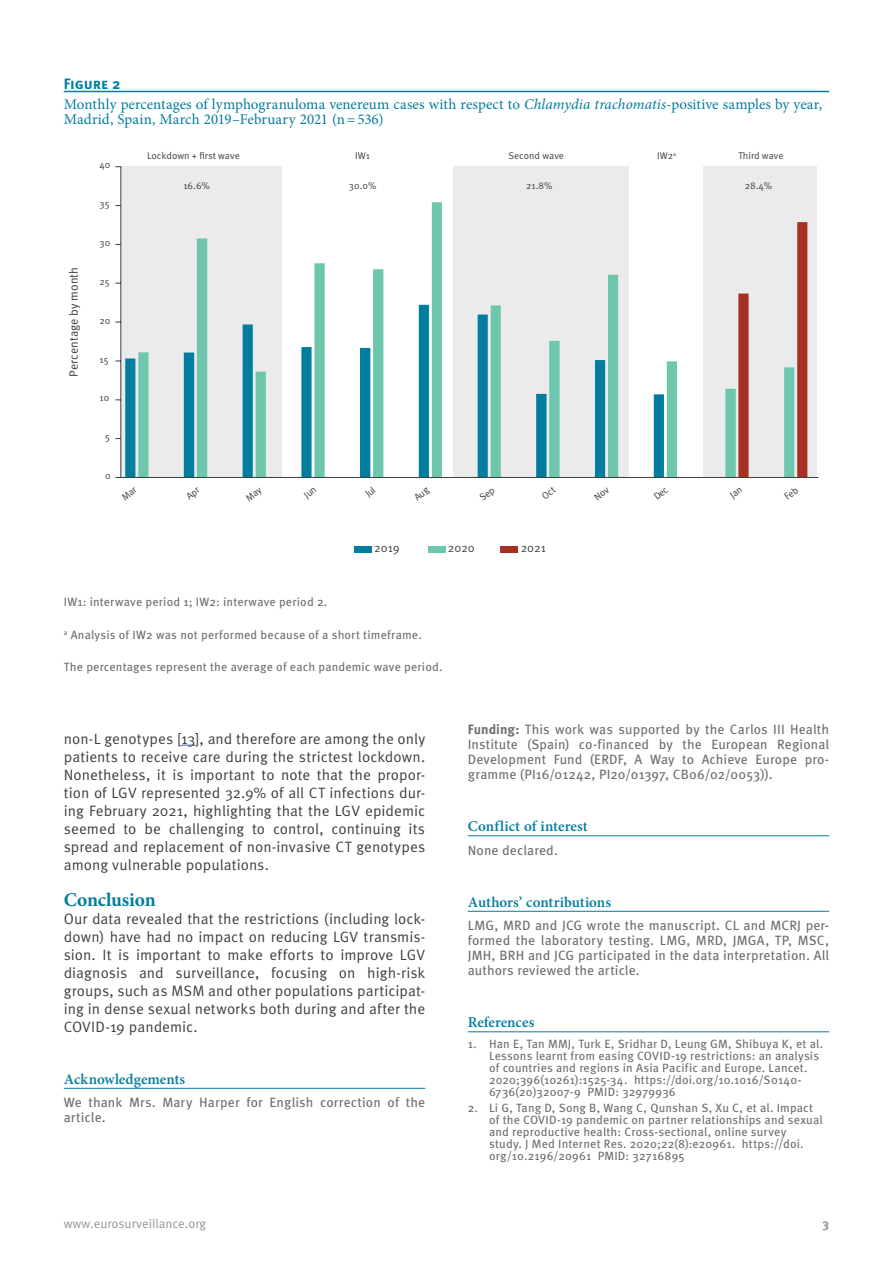
<style>
.page{position:relative;width:893px;height:1263px;background:#fff}
.page>*{position:absolute;margin:0;border:0;box-sizing:border-box;transform-origin:0 0}
.t1{font:700 19.5px "Minion Pro";letter-spacing:-.01em;color:#007d9f}
.t2{font:15px/18px "Meta Pro";color:#3e3e3f;text-align:justify}
.t3{font:15px/15px "Minion Pro";letter-spacing:.005em;color:#007d9f}
.t4{font:600 15px "Minion Pro";color:#007d9f}
.t5{font:700 15px "Meta Pro";letter-spacing:-.005em;color:#007d9f}
.t6{font:13.5px/15px "Meta Pro";letter-spacing:.005em;color:#6c6d70;text-align:justify}
.t7{font:12.75px "Meta Pro";color:#939598}
.t8{font:700 12.75px "Meta Pro";color:#939598}
.t9{font:12px/12px "Meta Pro";letter-spacing:.01em;color:#6c6d70}
.t10{font:12px "Meta Pro";color:#3e3e3f}
.t11{font:9.75px "Meta Pro";color:#3e3e3f}
.s1{font-style:italic}
.s2{font-weight:700}
</style>
<div class="page">
<svg style="left:181px;top:745px;width:14px;height:1px"></svg>
<hr style="left:64px;top:1088px;width:361px;height:1px;background:#007d9f">
<hr style="left:468px;top:835px;width:361px;height:1px;background:#007d9f">
<hr style="left:468px;top:911px;width:361px;height:1px;background:#007d9f">
<hr style="left:468px;top:1031px;width:361px;height:1px;background:#007d9f">
<hr style="left:64px;top:91px;width:765px;height:1px;background:#007d9f">
<div style="left:121px;top:166px;width:161px;height:311px;background:#ebebeb"></div>
<div style="left:454px;top:166px;width:175px;height:311px;background:#ebebeb"></div>
<div style="left:703px;top:166px;width:114px;height:311px;background:#ebebeb"></div>
<svg style="left:115px;top:166px;width:7px;height:311px"></svg>
<svg style="left:125px;top:358px;width:11px;height:119px"></svg>
<svg style="left:138px;top:202px;width:598px;height:275px"></svg>
<svg style="left:738px;top:222px;width:69px;height:255px"></svg>
<hr style="left:115px;top:477px;width:704px;height:1px;background:#3e3e3f">
<div style="left:354px;top:546px;width:17px;height:7px;background:#007d9f"></div>
<div style="left:428px;top:546px;width:17px;height:6px;background:#6ec7ad"></div>
<div style="left:501px;top:546px;width:17px;height:6px;background:#a63022"></div>
<p class="t5" style="left:64px;top:74px;width:58px">Figure 2</p>
<p class="t3" style="left:64px;top:97px;width:760px">Monthly percentages of lymphogranuloma venereum cases with respect to <span class="s1">Chlamydia trachomatis</span>-positive samples by year,<br>Madrid, Spain, March 2019–February 2021 (n=536)</p>
<p class="t11" style="left:147px;top:149px;width:94px">Lockdown + first wave</p>
<p class="t11" style="left:508px;top:149px;width:57px">Second wave</p>
<p class="t11" style="left:738px;top:149px;width:47px">Third wave</p>
<p class="t11" style="left:355px;top:149px;width:16px">IW1</p>
<p class="t11" style="left:657px;top:149px;width:20px">IW2<sup>a</sup></p>
<p class="t10" style="left:66px;top:377px;width:111px;rotate:-90deg">Percentage by month</p>
<p class="t11" style="left:100px;top:159px;width:12px">40</p>
<p class="t11" style="left:100px;top:198px;width:11px">35</p>
<p class="t11" style="left:100px;top:236px;width:12px">30</p>
<p class="t11" style="left:100px;top:275px;width:12px">25</p>
<p class="t11" style="left:100px;top:314px;width:12px">20</p>
<p class="t11" style="left:100px;top:353px;width:11px">15</p>
<p class="t11" style="left:100px;top:392px;width:11px">10</p>
<p class="t11" style="left:105px;top:431px;width:6px">5</p>
<p class="t11" style="left:105px;top:469px;width:7px">0</p>
<p class="t11" style="left:183px;top:180px;width:28px">16.6%</p>
<p class="t11" style="left:349px;top:180px;width:29px">30.0%</p>
<p class="t11" style="left:526px;top:180px;width:28px">21.8%</p>
<p class="t11" style="left:745px;top:180px;width:29px">28.4%</p>
<p class="t10" style="left:374px;top:541px;width:27px">2019</p>
<p class="t10" style="left:448px;top:540px;width:28px">2020</p>
<p class="t10" style="left:521px;top:541px;width:27px">2021</p>
<p class="t9" style="left:64px;top:597px;width:265px">IW1: interwave period 1; IW2: interwave period 2.</p>
<p class="t9" style="left:64px;top:629px;width:360px"><sup>a</sup> Analysis of IW2 was not performed because of a short timeframe.</p>
<p class="t9" style="left:64px;top:662px;width:380px">The percentages represent the average of each pandemic wave period.</p>
<p class="t2" style="left:64px;top:730px;width:363px">non-L genotypes [13], and therefore are among the only patients to receive care during the strictest lockdown.<br>Nonetheless, it is important to note that the propor&shy;tion of LGV represented 32.9% of all CT infections dur&shy;ing February 2021, highlighting that the LGV epidemic seemed to be challenging to control, continuing its spread and replacement of non-invasive CT genotypes among vulnerable populations.</p>
<h1 class="t1" style="left:64px;top:886px;width:93px">Conclusion</h1>
<p class="t2" style="left:64px;top:910px;width:363px">Our data revealed that the restrictions (including lock&shy;down) have had no impact on reducing LGV transmis&shy;sion. It is important to make efforts to improve LGV diagnosis and surveillance, focusing on high-risk groups, such as MSM and other populations participat&shy;ing in dense sexual networks both during and after the COVID-19 pandemic.</p>
<p class="t4" style="left:64px;top:1068px;width:123px">Acknowledgements</p>
<p class="t6" style="left:64px;top:1095px;width:363px">We thank Mrs. Mary Harper for English correction of the article.</p>
<p class="t6" style="left:468px;top:722px;width:363px"><span class="s2">Funding:</span> This work was supported by the Carlos III Health Institute (Spain) co-financed by the European Regional Development Fund (ERDF, A Way to Achieve Europe pro&shy;gramme (PI16/01242, PI20/01397, CB06/02/0053)).</p>
<p class="t4" style="left:468px;top:816px;width:121px">Conflict of interest</p>
<p class="t6" style="left:468px;top:843px;width:92px">None declared.</p>
<p class="t4" style="left:468px;top:891px;width:145px">Authors’ contributions</p>
<p class="t6" style="left:468px;top:918px;width:363px">LMG, MRD and JCG wrote the manuscript. CL and MCRJ per&shy;formed the laboratory testing. LMG, MRD, JMGA, TP, MSC, JMH, BRH and JCG participated in the data interpretation. All authors reviewed the article.</p>
<p class="t4" style="left:468px;top:1012px;width:68px">References</p>
<p class="t9" style="left:489px;top:1038px;width:336px;text-indent:-21px">1. Han E, Tan MMJ, Turk E, Sridhar D, Leung GM, Shibuya K, et al.<br>Lessons learnt from easing COVID-19 restrictions: an analysis of countries and regions in Asia Pacific and Europe. Lancet.<br>2020;396(10261):1525-34. https://doi.org/10.1016/S0140- 6736(20)32007-9 PMID: 32979936</p>
<p class="t9" style="left:489px;top:1102px;width:335px;text-indent:-21px">2. Li G, Tang D, Song B, Wang C, Qunshan S, Xu C, et al. Impact of the COVID-19 pandemic on partner relationships and sexual and reproductive health: Cross-sectional, online survey<br>study. J Med Internet Res. 2020;22(8):e20961. https://doi. org/10.2196/20961 PMID: 32716895</p>
<p class="t7" style="left:64px;top:1215px;width:144px">www.eurosurveillance.org</p>
<p class="t8" style="left:822px;top:1215px;width:8px">3</p>
</div>
